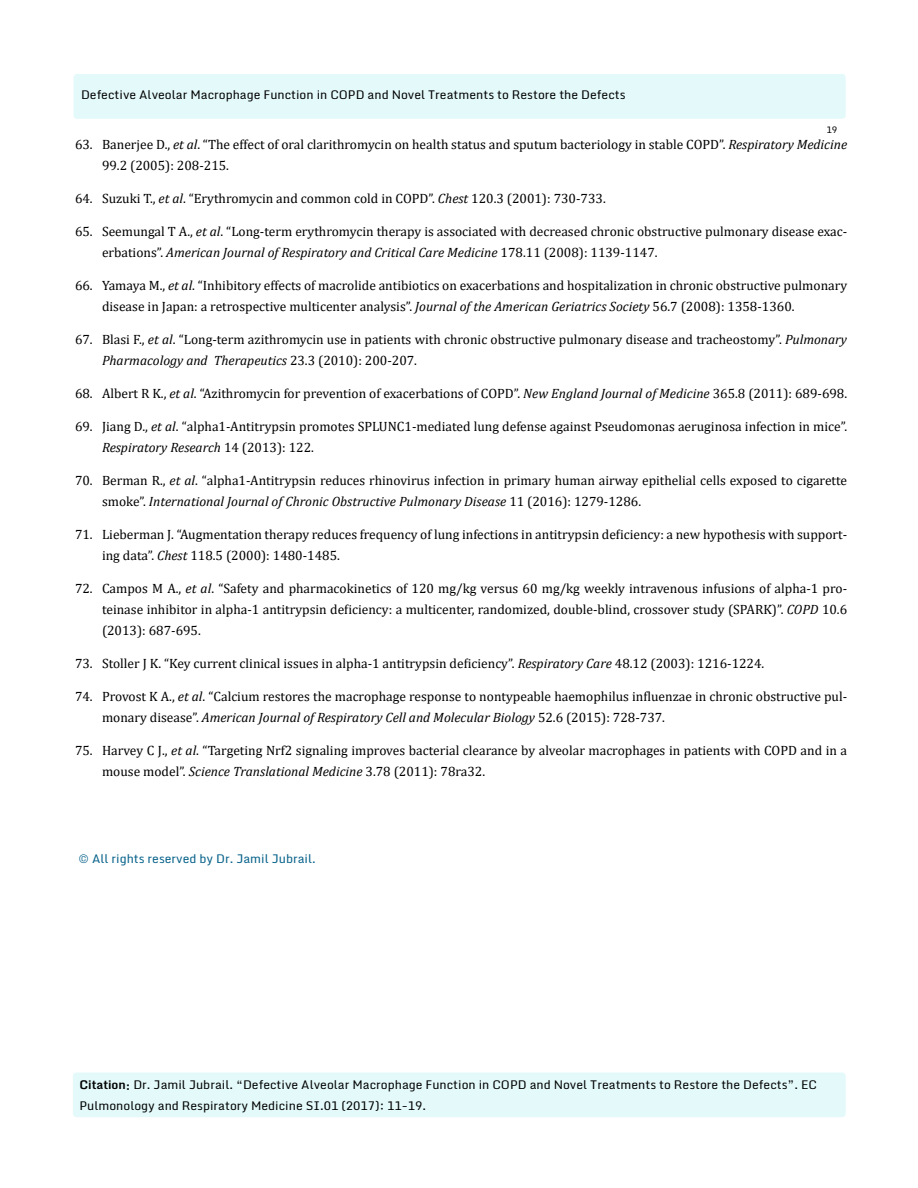
<style>
.page{position:relative;width:918px;height:1188px;background:#fff}
.page>*{position:absolute;margin:0;border:0;box-sizing:border-box;transform-origin:0 0}
.t1{font:13.5px/21px "Cambria";color:#000}
.t2{font:12px/21px "Monda";color:#000}
.t3{font:12px "Monda";color:#046089}
.t4{font:9px "Monda";color:#000}
.s1{font-style:italic}
.s2{font-weight:700}
</style>
<div class="page">
<div style="left:73px;top:73px;width:773px;height:47px;background:#e3f9fa;border-radius:4px"></div>
<div style="left:72px;top:72px;width:775px;height:48px;border:2px solid #fff;border-radius:4px"></div>
<div style="left:72px;top:1072px;width:774px;height:46px;background:#e3f9fa;border-radius:4px"></div>
<div style="left:71px;top:1071px;width:776px;height:48px;border:2px solid #fff;border-radius:4px"></div>
<p class="t2" style="left:81px;top:85px;width:546px">Defective Alveolar Macrophage Function in COPD and Novel Treatments to Restore the Defects</p>
<p class="t4" style="left:826px;top:124px;width:12px">19</p>
<p class="t1" style="left:102px;top:134px;width:747px;text-indent:-27px">63. Banerjee D., <span class="s1">et al</span>. “The effect of oral clarithromycin on health status and sputum bacteriology in stable COPD”. <span class="s1">Respiratory Medicine<br></span>99.2 (2005): 208-215.</p>
<p class="t1" style="left:75px;top:188px;width:532px">64. Suzuki T., <span class="s1">et al</span>. “Erythromycin and common cold in COPD”. <span class="s1">Chest</span> 120.3 (2001): 730-733.</p>
<p class="t1" style="left:102px;top:221px;width:747px;text-indent:-27px">65. Seemungal T A., <span class="s1">et al</span>. “Long-term erythromycin therapy is associated with decreased chronic obstructive pulmonary disease exac&shy;erbations”. <span class="s1">American Journal of Respiratory and Critical Care Medicine</span> 178.11 (2008): 1139-1147.</p>
<p class="t1" style="left:102px;top:275px;width:747px;text-indent:-27px">66. Yamaya M., <span class="s1">et al</span>. “Inhibitory effects of macrolide antibiotics on exacerbations and hospitalization in chronic obstructive pulmonary disease in Japan: a retrospective multicenter analysis”. <span class="s1">Journal of the American Geriatrics Society</span> 56.7 (2008): 1358-1360.</p>
<p class="t1" style="left:102px;top:329px;width:747px;text-indent:-27px">67. Blasi F., <span class="s1">et al</span>. “Long-term azithromycin use in patients with chronic obstructive pulmonary disease and tracheostomy”. <span class="s1">Pulmonary<br>Pharmacology and Therapeutics</span> 23.3 (2010): 200-207.</p>
<p class="t1" style="left:75px;top:383px;width:774px">68. Albert R K., <span class="s1">et al</span>. “Azithromycin for prevention of exacerbations of COPD”. <span class="s1">New England Journal of Medicine</span> 365.8 (2011): 689-698.</p>
<p class="t1" style="left:102px;top:416px;width:747px;text-indent:-27px">69. Jiang D., <span class="s1">et al</span>. “alpha1-Antitrypsin promotes SPLUNC1-mediated lung defense against Pseudomonas aeruginosa infection in mice”.<br><span class="s1">Respiratory Research</span> 14 (2013): 122.</p>
<p class="t1" style="left:102px;top:470px;width:747px;text-indent:-27px">70. Berman R., <span class="s1">et al</span>. “alpha1-Antitrypsin reduces rhinovirus infection in primary human airway epithelial cells exposed to cigarette smoke”. <span class="s1">International Journal of Chronic Obstructive Pulmonary Disease</span> 11 (2016): 1279-1286.</p>
<p class="t1" style="left:102px;top:524px;width:747px;text-indent:-27px">71. Lieberman J. “Augmentation therapy reduces frequency of lung infections in antitrypsin deficiency: a new hypothesis with support&shy;ing data”. <span class="s1">Chest</span> 118.5 (2000): 1480-1485.</p>
<p class="t1" style="left:102px;top:578px;width:747px;text-align:justify;text-indent:-27px">72. Campos M A., <span class="s1">et al</span>. “Safety and pharmacokinetics of 120 mg/kg versus 60 mg/kg weekly intravenous infusions of alpha-1 pro&shy;teinase inhibitor in alpha-1 antitrypsin deficiency: a multicenter, randomized, double-blind, crossover study (SPARK)”. <span class="s1">COPD</span> 10.6 (2013): 687-695.</p>
<p class="t1" style="left:75px;top:653px;width:691px">73. Stoller J K. “Key current clinical issues in alpha-1 antitrypsin deficiency”. <span class="s1">Respiratory Care</span> 48.12 (2003): 1216-1224.</p>
<p class="t1" style="left:102px;top:686px;width:747px;text-indent:-27px">74. Provost K A., <span class="s1">et al</span>. “Calcium restores the macrophage response to nontypeable haemophilus influenzae in chronic obstructive pul&shy;monary disease”. <span class="s1">American Journal of Respiratory Cell and Molecular Biology</span> 52.6 (2015): 728-737.</p>
<p class="t1" style="left:102px;top:740px;width:747px;text-indent:-27px">75. Harvey C J., <span class="s1">et al</span>. “Targeting Nrf2 signaling improves bacterial clearance by alveolar macrophages in patients with COPD and in a mouse model”. <span class="s1">Science Translational Medicine</span> 3.78 (2011): 78ra32.</p>
<p class="t3" style="left:79px;top:851px;width:239px">© All rights reserved by Dr. Jamil Jubrail.</p>
<p class="t2" style="left:80px;top:1075px;width:739px"><span class="s2">Citation:</span> Dr. Jamil Jubrail. “Defective Alveolar Macrophage Function in COPD and Novel Treatments to Restore the Defects”. EC<br>Pulmonology and Respiratory Medicine SI.01 (2017): 11-19.</p>
</div>
